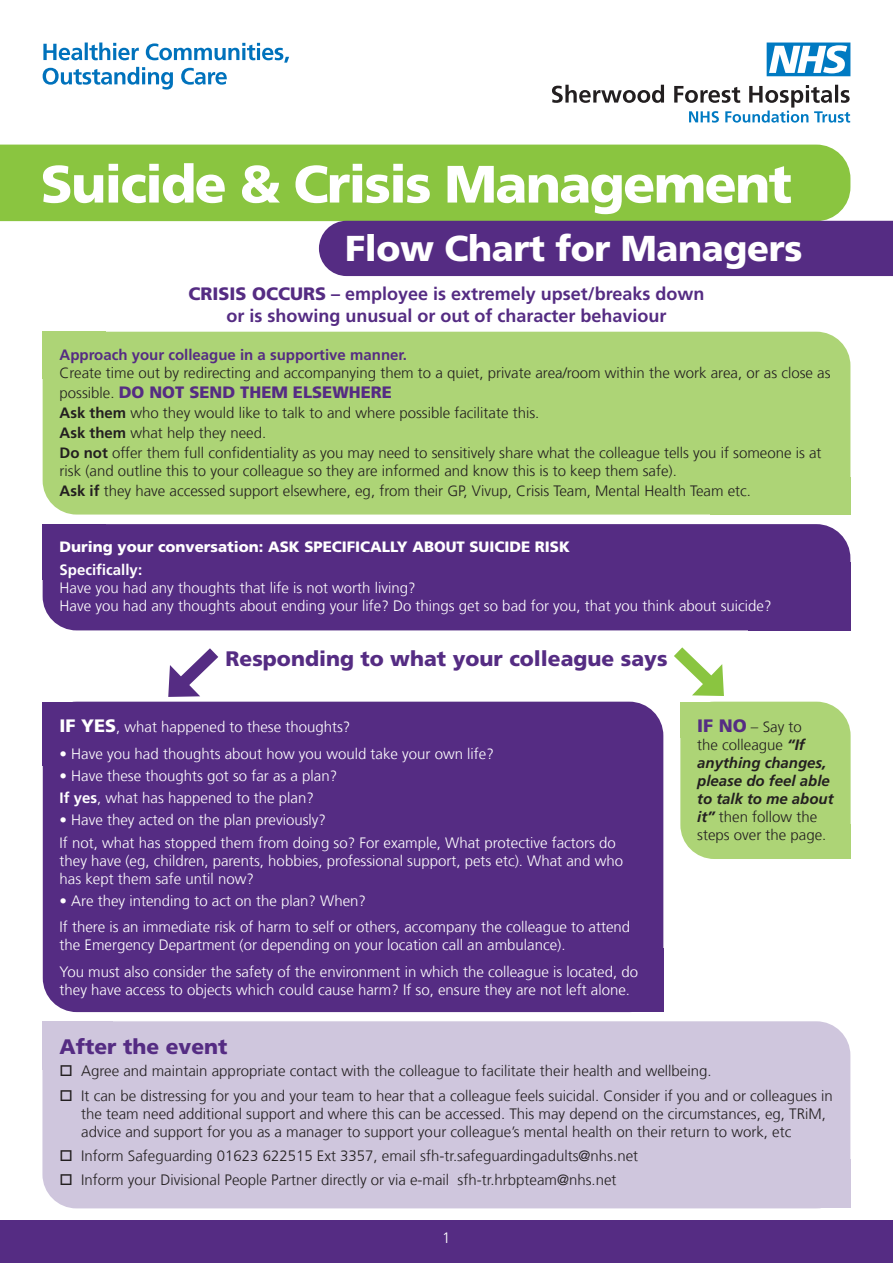
<style>
.page{position:relative;width:893px;height:1263px;background:#fff}
.page>*{position:absolute;margin:0;border:0;box-sizing:border-box;transform-origin:0 0}
.t1{font:900 52.5px "Frutiger LT Com";letter-spacing:-.03em;color:#fff}
.t2{font:900 36px "Frutiger LT Com";letter-spacing:-.01em;color:#fff}
.t3{font:900 21px "Frutiger LT Com";color:#552c83}
.t4{font:700 18px/21.6px "Frutiger LT Com";color:#552c83;text-align:center}
.t5{font:900 16.5px "Frutiger LT Com";color:#552c83}
.t6{font:300 15px/18px "Frutiger LT Com";color:#231f20}
.t7{font:300 15px/18px "Frutiger LT Com";color:#fff}
.t8{font:italic 700 15px/18px "Frutiger LT Com";color:#231f20}
.t9{font:900 15px "Frutiger LT Com";color:#fff}
.t10{font:700 15px "Frutiger LT Com";color:#fff}
.s1{font-weight:900}
.s2{font-weight:700;color:#552c83}
.s3{font-weight:300;font-size:15px;color:#231f20}
.s4{font-weight:700}
.s5{font-weight:900;font-size:18px}
.s6{font-weight:900;font-style:normal;font-size:18px;color:#552c83}
.s7{font-weight:300;font-style:normal}
</style>
<div class="page">
<div style="left:680px;top:702px;width:171px;height:157px;background:#add476;border-radius:34px"></div>
<div style="left:43px;top:702px;width:620px;height:310px;background:#552c83;border-radius:34px"></div>
<div style="left:43px;top:332px;width:807px;height:182px;background:#add476;border-radius:34px"></div>
<svg style="left:552px;top:85px;width:298px;height:38px"></svg>
<svg style="left:767px;top:43px;width:83px;height:33px"></svg>
<div style="left:0;top:145px;width:850px;height:76px;background:#8ac540"></div>
<div style="left:0;top:1220px;width:893px;height:43px;background:#552c83"></div>
<div style="left:319px;top:221px;width:574px;height:55px;background:#552c83"></div>
<svg style="left:43px;top:43px;width:246px;height:47px"></svg>
<div style="left:43px;top:332px;width:63px;height:47px;background:#add476"></div>
<div style="left:710px;top:477px;width:140px;height:37px;background:#add476"></div>
<div style="left:43px;top:524px;width:63px;height:55px;background:#552c83"></div>
<div style="left:43px;top:524px;width:807px;height:106px;background:#552c83;border-radius:34px"></div>
<div style="left:748px;top:562px;width:102px;height:68px;background:#552c83"></div>
<div style="left:590px;top:948px;width:73px;height:64px;background:#552c83"></div>
<div style="left:43px;top:702px;width:73px;height:63px;background:#552c83"></div>
<svg style="left:674px;top:647px;width:57px;height:55px"></svg>
<svg style="left:161px;top:648px;width:70px;height:54px"></svg>
<div style="left:787px;top:824px;width:64px;height:35px;background:#add476"></div>
<div style="left:680px;top:702px;width:64px;height:35px;background:#add476"></div>
<div style="left:42px;top:1021px;width:808px;height:187px;background:#cfc6dd;border-radius:34px"></div>
<div style="left:42px;top:1021px;width:71px;height:49px;background:#cfc6dd"></div>
<div style="left:780px;top:1159px;width:71px;height:49px;background:#cfc6dd"></div>
<p class="t1" style="left:41px;top:152px;width:753px">Suicide &amp; Crisis Management</p>
<p class="t2" style="left:345px;top:226px;width:459px">Flow Chart for Managers</p>
<p class="t4" style="left:188px;top:283px;width:518px"><span class="s1">CRISIS OCCURS</span> – employee is extremely upset/breaks down or is showing unusual or out of character behaviour</p>
<p class="t6" style="left:60px;top:346px;width:772px"><span class="s2">Approach your colleague in a supportive manner.<br></span>Create time out by redirecting and accompanying them to a quiet, private area/room within the work area, or as close as</p>
<p class="t5" style="left:60px;top:382px;width:334px"><span class="s3">possible.</span> DO NOT SEND THEM ELSEWHERE</p>
<p class="t6" style="left:60px;top:404px;width:481px"><span class="s4">Ask them</span> who they would like to talk to and where possible facilitate this.</p>
<p class="t6" style="left:60px;top:424px;width:208px"><span class="s4">Ask them</span> what help they need.</p>
<p class="t6" style="left:60px;top:444px;width:764px"><span class="s4">Do not</span> offer them full confidentiality as you may need to sensitively share what the colleague tells you if someone is at risk (and outline this to your colleague so they are informed and know this is to keep them safe).</p>
<p class="t6" style="left:60px;top:482px;width:693px"><span class="s4">Ask if</span> they have accessed support elsewhere, eg, from their GP, Vivup, Crisis Team, Mental Health Team etc.</p>
<p class="t9" style="left:60px;top:538px;width:512px">During your conversation: ASK SPECIFICALLY ABOUT SUICIDE RISK</p>
<p class="t10" style="left:60px;top:561px;width:84px">Specifically:</p>
<p class="t7" style="left:60px;top:578px;width:357px">Have you had any thoughts that life is not worth living?</p>
<p class="t7" style="left:60px;top:596px;width:713px">Have you had any thoughts about ending your life? Do things get so bad for you, that you think about suicide?</p>
<p class="t3" style="left:226px;top:646px;width:443px">Responding to what your colleague says</p>
<p class="t7" style="left:60px;top:718px;width:292px"><span class="s5">IF YES</span>, what happened to these thoughts?</p>
<p class="t7" style="left:60px;top:745px;width:436px">• Have you had thoughts about how you would take your own life?</p>
<p class="t7" style="left:60px;top:767px;width:279px">• Have these thoughts got so far as a plan?</p>
<p class="t7" style="left:60px;top:789px;width:256px"><span class="s4">If yes</span>, what has happened to the plan?</p>
<p class="t7" style="left:60px;top:811px;width:268px">• Have they acted on the plan previously?</p>
<p class="t7" style="left:60px;top:834px;width:565px">If not, what has stopped them from doing so? For example, What protective factors do they have (eg, children, parents, hobbies, professional support, pets etc). What and who has kept them safe until now?</p>
<p class="t7" style="left:60px;top:892px;width:308px">• Are they intending to act on the plan? When?</p>
<p class="t7" style="left:60px;top:918px;width:572px">If there is an immediate risk of harm to self or others, accompany the colleague to attend the Emergency Department (or depending on your location call an ambulance).</p>
<p class="t7" style="left:60px;top:963px;width:580px">You must also consider the safety of the environment in which the colleague is located, do they have access to objects which could cause harm? If so, ensure they are not left alone.</p>
<p class="t8" style="left:697px;top:718px;width:138px"><span class="s6">IF NO</span> <span class="s7">– Say to<br>the colleague</span> “If anything changes, please do feel able to talk to me about it” <span class="s7">then follow the steps over the page.</span></p>
<p class="t3" style="left:60px;top:1034px;width:169px">After the event</p>
<p class="t6" style="left:60px;top:1062px;width:654px">□ Agree and maintain appropriate contact with the colleague to facilitate their health and wellbeing.</p>
<p class="t6" style="left:81px;top:1086px;width:753px;text-indent:-22px">□ It can be distressing for you and your team to hear that a colleague feels suicidal. Consider if you and or colleagues in the team need additional support and where this can be accessed. This may depend on the circumstances, eg, TRiM, advice and support for you as a manager to support your colleague’s mental health on their return to work, etc</p>
<p class="t6" style="left:60px;top:1147px;width:580px">□ Inform Safeguarding 01623 622515 Ext 3357, email sfh-tr.safeguardingadults@nhs.net</p>
<p class="t6" style="left:60px;top:1171px;width:559px">□ Inform your Divisional People Partner directly or via e-mail sfh-tr.hrbpteam@nhs.net</p>
<p class="t7" style="left:442px;top:1229px;width:10px">1</p>
</div>
